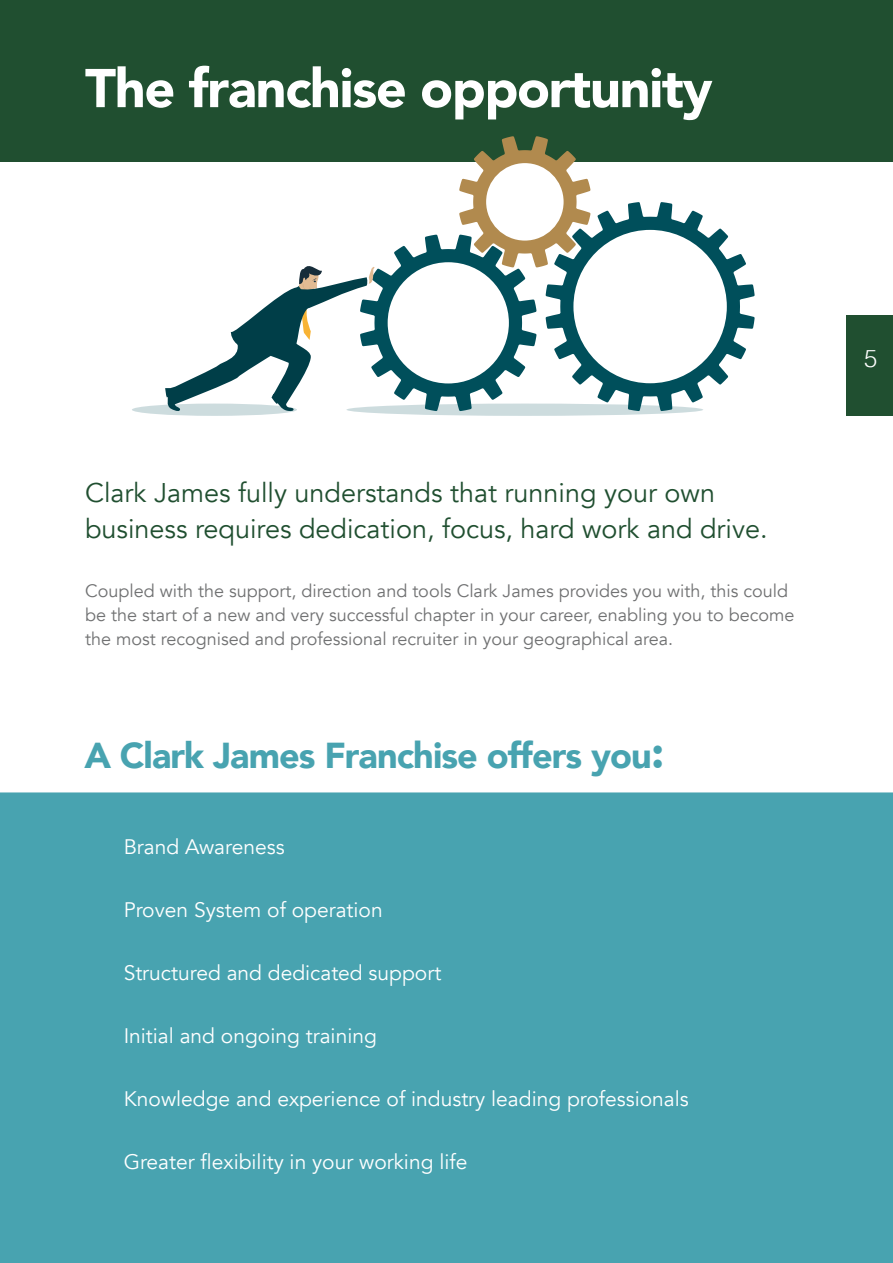
<style>
.page{position:relative;width:893px;height:1263px;background:#fff}
.page>*{position:absolute;margin:0;border:0;box-sizing:border-box;transform-origin:0 0}
.t1{font:900 54px "Avenir";letter-spacing:-.025em;color:#fff}
.t2{font:900 36px "Avenir";letter-spacing:-.025em;color:#48a3b0}
.t3{font:27px/36px "Avenir";color:#204f30}
.t4{font:300 24px "Helvetica";color:#fff}
.t5{font:21px "Avenir";color:#fff}
.t6{font:18px/24px "Avenir";color:#707172}
.s1{font-size:45px}
</style>
<div class="page">
<div style="left:0;top:792px;width:893px;height:471px;background:#48a3b0"></div>
<div style="left:0;top:0;width:893px;height:162px;background:#204f30"></div>
<div style="left:132px;top:404px;width:165px;height:12px;background:#cddcde;border-radius:50%"></div>
<svg style="left:346px;top:404px;width:357px;height:12px"></svg>
<svg style="left:165px;top:136px;width:590px;height:276px"></svg>
<div style="left:846px;top:315px;width:47px;height:101px;background:#204f30"></div>
<h1 class="t1" style="left:85px;top:42px;width:629px">The franchise opportunity</h1>
<h3 class="t3" style="left:85px;top:475px;width:684px">Clark James fully understands that running your own business requires dedication, focus, hard work and drive.</h3>
<p class="t6" style="left:85px;top:579px;width:711px">Coupled with the support, direction and tools Clark James provides you with, this could be the start of a new and very successful chapter in your career, enabling you to become the most recognised and professional recruiter in your geographical area.</p>
<h2 class="t2" style="left:84px;top:724px;width:581px">A Clark James Franchise offers you<span class="s1">:</span></h2>
<p class="t5" style="left:124px;top:834px;width:163px">Brand Awareness</p>
<p class="t5" style="left:124px;top:897px;width:261px">Proven System of operation</p>
<p class="t5" style="left:124px;top:960px;width:319px">Structured and dedicated support</p>
<p class="t5" style="left:124px;top:1023px;width:255px">Initial and ongoing training</p>
<p class="t5" style="left:124px;top:1086px;width:567px">Knowledge and experience of industry leading professionals</p>
<p class="t5" style="left:124px;top:1149px;width:345px">Greater flexibility in your working life</p>
<h3 class="t4" style="left:864px;top:338px;width:15px">5</h3>
</div>
